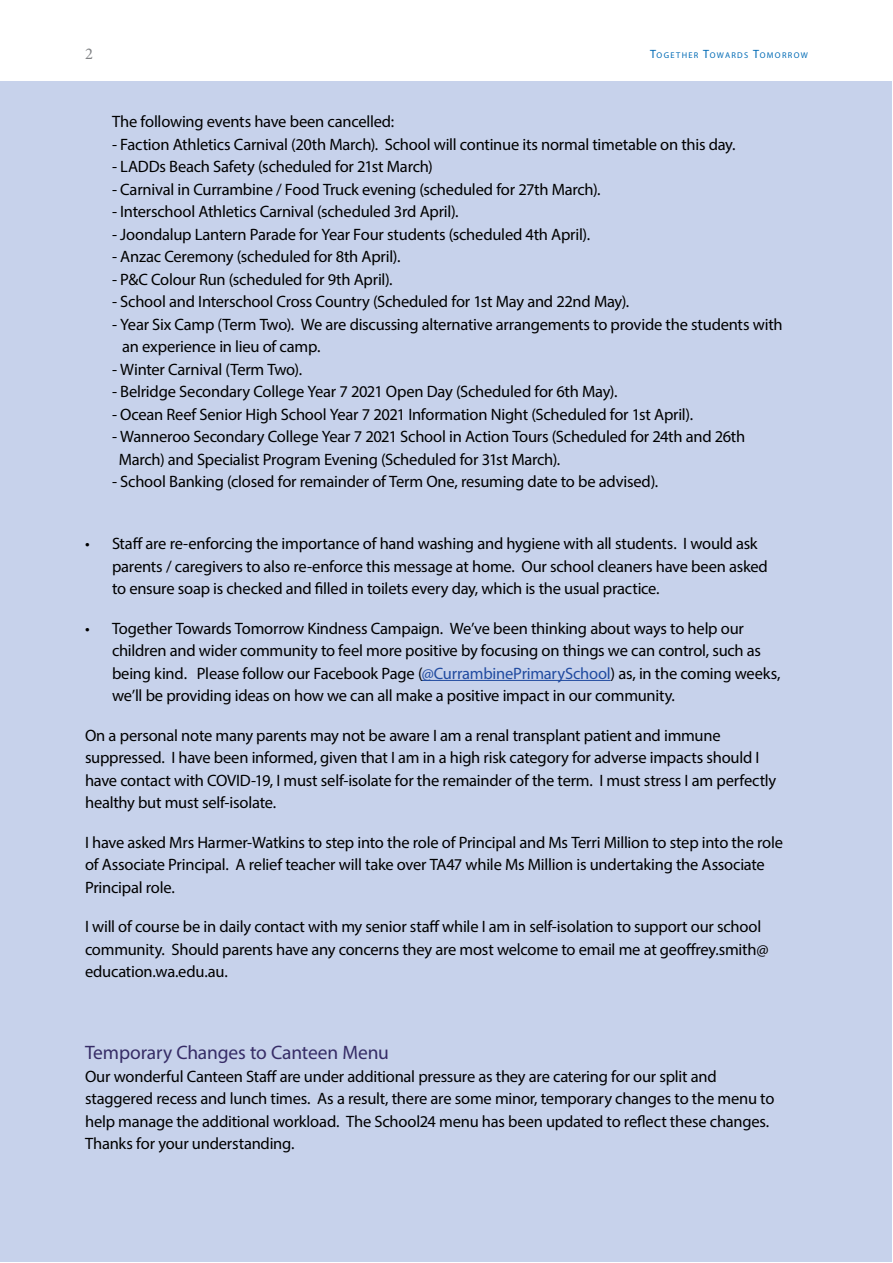
<style>
.page{position:relative;width:893px;height:1263px;background:#fff}
.page>*{position:absolute;margin:0;border:0;box-sizing:border-box;transform-origin:0 0}
.t1{font:19.5px "Myriad Pro";letter-spacing:-.01em;color:#372d67}
.t2{font:16.5px/22.5px "Myriad Pro";letter-spacing:-.015em;color:#000}
.t3{font:16.5px "Minion Pro";color:#808285}
.t4{font:8.4px "Myriad Pro";letter-spacing:.155em;color:#036cb6}
.s1{font-size:12px}
.s2{color:#214ba0}
</style>
<div class="page">
<div style="left:1px;top:82px;width:891px;height:1180px;background:#c7d2eb"></div>
<hr style="left:422px;top:680px;width:189px;height:1px;background:#214ba0">
<p class="t3" style="left:85px;top:43px;width:9px">2</p>
<p class="t4" style="left:650px;top:50px;width:159px"><span class="s1">T</span>OGETHER <span class="s1">T</span>OWARDS <span class="s1">T</span>OMORROW</p>
<p class="t2" style="left:112px;top:110px;width:284px">The following events have been cancelled:</p>
<p class="t2" style="left:112px;top:133px;width:625px">- Faction Athletics Carnival (20th March). School will continue its normal timetable on this day.</p>
<p class="t2" style="left:112px;top:155px;width:322px">- LADDs Beach Safety (scheduled for 21st March)</p>
<p class="t2" style="left:112px;top:178px;width:490px">- Carnival in Currambine / Food Truck evening (scheduled for 27th March).</p>
<p class="t2" style="left:112px;top:200px;width:348px">- Interschool Athletics Carnival (scheduled 3rd April).</p>
<p class="t2" style="left:112px;top:223px;width:480px">- Joondalup Lantern Parade for Year Four students (scheduled 4th April).</p>
<p class="t2" style="left:112px;top:245px;width:290px">- Anzac Ceremony (scheduled for 8th April).</p>
<p class="t2" style="left:112px;top:268px;width:282px">- P&amp;C Colour Run (scheduled for 9th April).</p>
<p class="t2" style="left:112px;top:290px;width:519px">- School and Interschool Cross Country (Scheduled for 1st May and 22nd May).</p>
<p class="t2" style="left:122px;top:313px;width:662px;text-indent:-10px">- Year Six Camp (Term Two). We are discussing alternative arrangements to provide the students with an experience in lieu of camp.</p>
<p class="t2" style="left:112px;top:358px;width:192px">- Winter Carnival (Term Two).</p>
<p class="t2" style="left:112px;top:380px;width:507px">- Belridge Secondary College Year 7 2021 Open Day (Scheduled for 6th May).</p>
<p class="t2" style="left:112px;top:403px;width:583px">- Ocean Reef Senior High School Year 7 2021 Information Night (Scheduled for 1st April).</p>
<p class="t2" style="left:119px;top:425px;width:628px;text-indent:-7px">- Wanneroo Secondary College Year 7 2021 School in Action Tours (Scheduled for 24th and 26th<br>March) and Specialist Program Evening (Scheduled for 31st March).</p>
<p class="t2" style="left:112px;top:470px;width:548px">- School Banking (closed for remainder of Term One, resuming date to be advised).</p>
<p class="t2" style="left:112px;top:532px;width:657px;text-indent:-27px">• Staff are re-enforcing the importance of hand washing and hygiene with all students. I would ask parents / caregivers to also re-enforce this message at home. Our school cleaners have been asked to ensure soap is checked and filled in toilets every day, which is the usual practice.</p>
<p class="t2" style="left:112px;top:617px;width:670px;text-indent:-27px">• Together Towards Tomorrow Kindness Campaign. We’ve been thinking about ways to help our children and wider community to feel more positive by focusing on things we can control, such as being kind. Please follow our Facebook Page (<span class="s2">@CurrambinePrimarySchool</span>) as, in the coming weeks, we’ll be providing ideas on how we can all make a positive impact in our community.</p>
<p class="t2" style="left:85px;top:724px;width:693px">On a personal note many parents may not be aware I am a renal transplant patient and immune suppressed. I have been informed, given that I am in a high risk category for adverse impacts should I have contact with COVID-19, I must self-isolate for the remainder of the term. I must stress I am perfectly healthy but must self-isolate.</p>
<p class="t2" style="left:85px;top:831px;width:700px">I have asked Mrs Harmer-Watkins to step into the role of Principal and Ms Terri Million to step into the role of Associate Principal. A relief teacher will take over TA47 while Ms Million is undertaking the Associate<br>Principal role.</p>
<p class="t2" style="left:85px;top:915px;width:685px">I will of course be in daily contact with my senior staff while I am in self-isolation to support our school community. Should parents have any concerns they are most welcome to email me at geoffrey.smith@ education.wa.edu.au.</p>
<p class="t1" style="left:85px;top:1041px;width:305px">Temporary Changes to Canteen Menu</p>
<p class="t2" style="left:85px;top:1065px;width:691px">Our wonderful Canteen Staff are under additional pressure as they are catering for our split and staggered recess and lunch times. As a result, there are some minor, temporary changes to the menu to help manage the additional workload. The School24 menu has been updated to reflect these changes.<br>Thanks for your understanding.</p>
</div>
